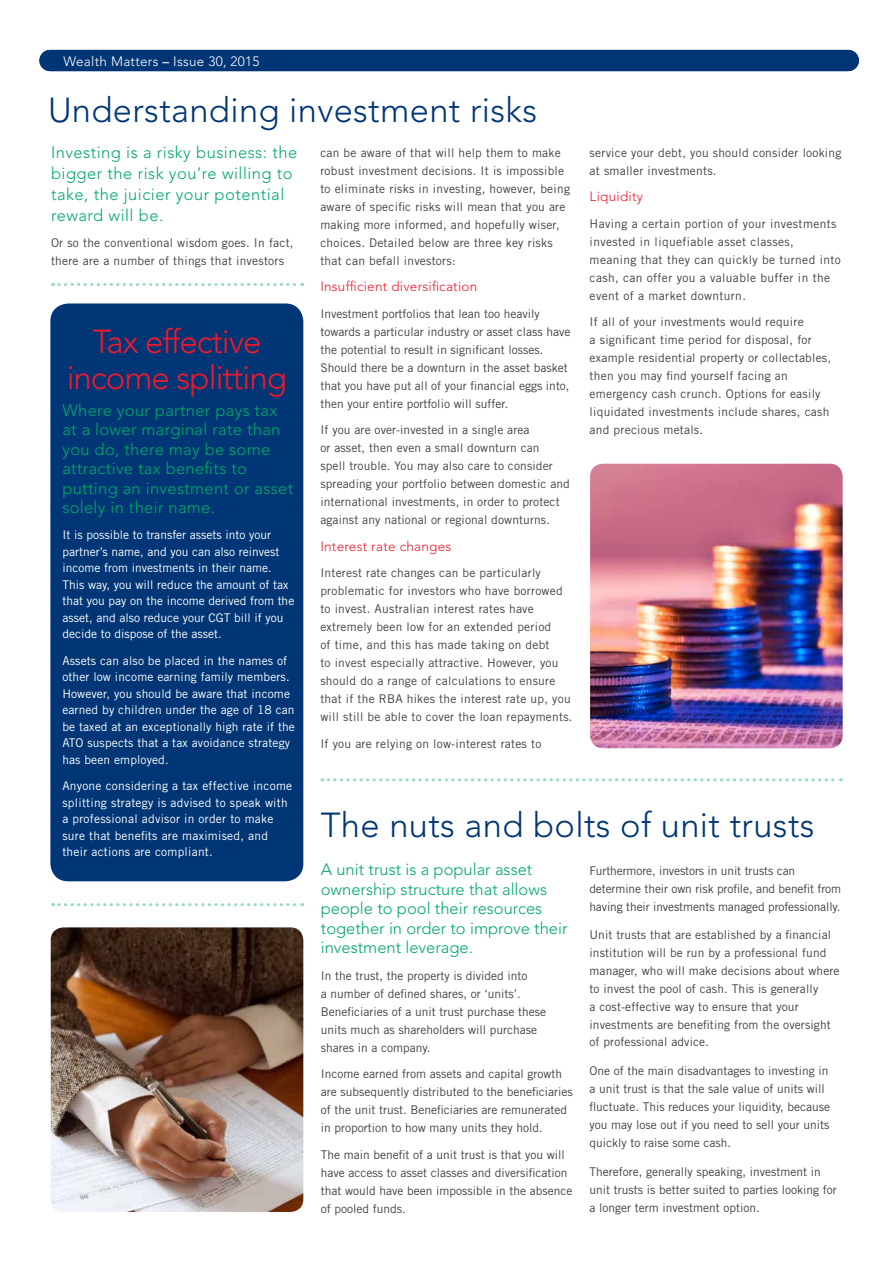
<style>
.page{position:relative;width:893px;height:1263px;background:#fff}
.page>*{position:absolute;margin:0;border:0;box-sizing:border-box;transform-origin:0 0}
.t1{font:300 34.5px "Avenir LT Std";letter-spacing:.01em;color:#003676}
.t2{font:300 33px/36px "Avenir LT Std";letter-spacing:-.03em;color:#ed1a2d;text-align:center}
.t3{font:300 16.5px/19.5px "Avenir LT Std";letter-spacing:.02em;color:#00a966}
.t4{font:300 16.5px/19.5px "Avenir LT Std";color:#00a966}
.t5{font:300 13.5px "Avenir LT Std";letter-spacing:.02em;color:#fff}
.t6{font:300 13.5px "Avenir LT Std";letter-spacing:.02em;color:#ed1a2d}
.t7{font:12px/18px "Trade Gothic LT Std";letter-spacing:.01em;color:#414042}
.t8{font:12px/16.5px "Trade Gothic LT Std";letter-spacing:.01em;color:#fff}
.t9{font:12px/18px "Trade Gothic LT Std";letter-spacing:.03em;color:#414042}
.t10{font:12px/17.9px "Trade Gothic LT Std";letter-spacing:-.01em;color:#414042}
.s1{font-weight:500}
</style>
<div class="page">
<img style="left:590px;top:464px;width:253px;height:284px">
<img style="left:51px;top:927px;width:252px;height:285px">
<svg style="left:53px;top:903px;width:250px;height:3px"></svg>
<svg style="left:53px;top:283px;width:250px;height:3px"></svg>
<svg style="left:322px;top:778px;width:519px;height:3px"></svg>
<div style="left:50px;top:303px;width:253px;height:578px;background:#003676;border-radius:18px"></div>
<div style="left:50px;top:50px;width:798px;height:21px;background:#003676"></div>
<p class="t5" style="left:63px;top:54px;width:198px">Wealth Matters <span class="s1">–</span> Issue 30, 2015</p>
<h1 class="t1" style="left:48px;top:90px;width:491px">Understanding investment risks</h1>
<h3 class="t3" style="left:51px;top:141px;width:248px;line-height:21px">Investing is a risky business: the bigger the risk you’re willing to take, the juicier your potential reward will be.</h3>
<p class="t7" style="left:51px;top:234px;width:244px">Or so the conventional wisdom goes. In fact, there are a number of things that investors</p>
<p class="t5" style="left:63px;top:54px;width:281px">Personal Financial Strategies <span class="s1">–</span> Issue 23, 2013</p>
<p class="t7" style="left:590px;top:143px;width:253px">service your debt, you should consider looking at smaller investments.</p>
<p class="t6" style="left:590px;top:189px;width:55px">Liquidity</p>
<p class="t9" style="left:590px;top:214px;width:253px">Having a certain portion of your investments invested in liquefiable asset classes, meaning that they can quickly be turned into cash, can offer you a valuable buffer in the event of a market downturn.</p>
<p class="t7" style="left:590px;top:313px;width:243px">If all of your investments would require<br>a significant time period for disposal, for example residential property or collectables, then you may find yourself facing an emergency cash crunch. Options for easily liquidated investments include shares, cash and precious metals.</p>
<p class="t7" style="left:320px;top:143px;width:251px">can be aware of that will help them to make robust investment decisions. It is impossible to eliminate risks in investing, however, being aware of specific risks will mean that you are making more informed, and hopefully wiser, choices. Detailed below are three key risks that can befall investors:</p>
<p class="t6" style="left:320px;top:279px;width:159px">Insufficient diversification</p>
<p class="t7" style="left:320px;top:304px;width:252px">Investment portfolios that lean too heavily towards a particular industry or asset class have the potential to result in significant losses.<br>Should there be a downturn in the asset basket that you have put all of your financial eggs into, then your entire portfolio will suffer.</p>
<p class="t7" style="left:320px;top:421px;width:251px">If you are over-invested in a single area<br>or asset, then even a small downturn can<br>spell trouble. You may also care to consider spreading your portfolio between domestic and international investments, in order to protect against any national or regional downturns.</p>
<p class="t6" style="left:320px;top:538px;width:132px">Interest rate changes</p>
<p class="t7" style="left:320px;top:564px;width:254px">Interest rate changes can be particularly problematic for investors who have borrowed to invest. Australian interest rates have extremely been low for an extended period<br>of time, and this has made taking on debt<br>to invest especially attractive. However, you should do a range of calculations to ensure that if the RBA hikes the interest rate up, you will still be able to cover the loan repayments.</p>
<p class="t7" style="left:320px;top:734px;width:223px">If you are relying on low-interest rates to</p>
<h2 class="t2" style="left:67px;top:324px;width:222px">Tax effective income splitting</h2>
<h3 class="t3" style="left:62px;top:400px;width:232px">Where your partner pays tax at a lower marginal rate than you do, there may be some attractive tax benefits to putting an investment or asset solely in their name.</h3>
<p class="t8" style="left:62px;top:527px;width:233px">It is possible to transfer assets into your partner’s name, and you can also reinvest income from investments in their name.<br>This way, you will reduce the amount of tax that you pay on the income derived from the asset, and also reduce your CGT bill if you decide to dispose of the asset.</p>
<p class="t8" style="left:62px;top:652px;width:234px">Assets can also be placed in the names of other low income earning family members.<br>However, you should be aware that income earned by children under the age of 18 can be taxed at an exceptionally high rate if the ATO suspects that a tax avoidance strategy has been employed.</p>
<p class="t8" style="left:62px;top:777px;width:231px">Anyone considering a tax effective income splitting strategy is advised to speak with a professional advisor in order to make sure that benefits are maximised, and their actions are compliant.</p>
<h1 class="t1" style="left:321px;top:805px;width:495px">The nuts and bolts of unit trusts</h1>
<p class="t10" style="left:589px;top:862px;width:253px">Furthermore, investors in unit trusts can determine their own risk profile, and benefit from having their investments managed professionally.</p>
<p class="t7" style="left:589px;top:926px;width:252px">Unit trusts that are established by a financial institution will be run by a professional fund manager, who will make decisions about where to invest the pool of cash. This is generally<br>a cost-effective way to ensure that your investments are benefiting from the oversight of professional advice.</p>
<p class="t7" style="left:589px;top:1061px;width:242px">One of the main disadvantages to investing in a unit trust is that the sale value of units will fluctuate. This reduces your liquidity, because you may lose out if you need to sell your units quickly to raise some cash.</p>
<p class="t7" style="left:589px;top:1162px;width:249px">Therefore, generally speaking, investment in unit trusts is better suited to parties looking for a longer term investment option.</p>
<h3 class="t4" style="left:321px;top:860px;width:248px">A unit trust is a popular asset ownership structure that allows people to pool their resources together in order to improve their investment leverage.</h3>
<p class="t7" style="left:321px;top:966px;width:227px">In the trust, the property is divided into<br>a number of defined shares, or ‘units’.<br>Beneficiaries of a unit trust purchase these units much as shareholders will purchase shares in a company.</p>
<p class="t7" style="left:321px;top:1065px;width:254px">Income earned from assets and capital growth are subsequently distributed to the beneficiaries of the unit trust. Beneficiaries are remunerated in proportion to how many units they hold.</p>
<p class="t7" style="left:321px;top:1145px;width:253px">The main benefit of a unit trust is that you will have access to asset classes and diversification that would have been impossible in the absence of pooled funds.</p>
</div>
